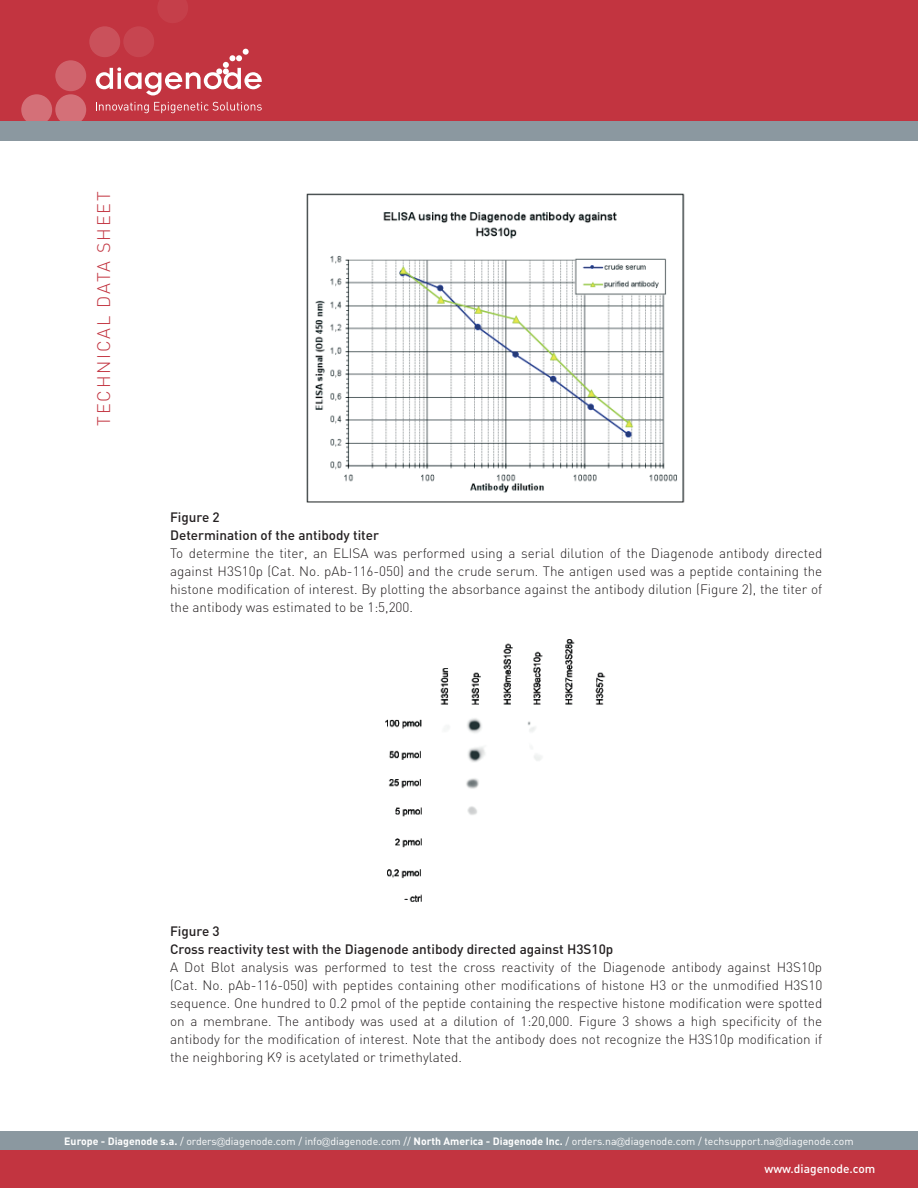
<style>
.page{position:relative;width:918px;height:1188px;background:#fff}
.page>*{position:absolute;margin:0;border:0;box-sizing:border-box;transform-origin:0 0}
.t1{font:300 18px "DIN";letter-spacing:.1em;color:#c23440}
.BODY{font:300 13.5px/18px "DIN";color:#231f20;text-align:justify}
.BODY-2{font:500 13.5px "DIN";color:#231f20}
.t2{font:500 12px "DIN";color:#fff}
.t3{font:10.5px "DIN";color:#fff}
.s1{font-weight:700}
.s2{font-family:"Gill Sans";font-weight:300}
</style>
<div class="page">
<div style="left:0;top:1131px;width:918px;height:20px;background:#8b98a0"></div>
<div style="left:0;top:0;width:918px;height:121px;background:#c23440"></div>
<div style="left:55px;top:94px;width:31px;height:31px;background:#d47078;border-radius:50%"></div>
<div style="left:21px;top:94px;width:31px;height:31px;background:#d47078;border-radius:50%"></div>
<div style="left:55px;top:60px;width:31px;height:31px;background:#d0636c;border-radius:50%"></div>
<div style="left:89px;top:26px;width:31px;height:31px;background:#ca515b;border-radius:50%"></div>
<div style="left:123px;top:26px;width:31px;height:31px;background:#c74550;border-radius:50%"></div>
<svg style="left:158px;top:0;width:30px;height:23px"></svg>
<div style="left:0;top:121px;width:918px;height:20px;background:#8b98a0"></div>
<div style="left:0;top:1151px;width:918px;height:37px;background:#c23440"></div>
<svg style="left:96px;top:49px;width:166px;height:46px"></svg>
<svg style="left:96px;top:102px;width:166px;height:11px"></svg>
<img style="left:306px;top:193px;width:379px;height:310px">
<img style="left:385px;top:639px;width:221px;height:264px">
<h1 class="t1" style="left:93px;top:426px;width:236px;rotate:-90deg">TECHNICAL DATA SHEET</h1>
<p class="BODY-2" style="left:170px;top:508px;width:51px">Figure 2</p>
<p class="BODY-2" style="left:170px;top:526px;width:210px">Determination of the antibody titer</p>
<p class="BODY" style="left:170px;top:544px;width:654px">To determine the titer, an ELISA was performed using a serial dilution of the Diagenode antibody directed against H3S10p (Cat. No. pAb-116-050) and the crude serum. The antigen used was a peptide containing the histone modification of interest. By plotting the absorbance against the antibody dilution (Figure 2), the titer of the antibody was estimated to be 1:5,200.</p>
<p class="BODY-2" style="left:170px;top:922px;width:51px">Figure 3</p>
<p class="BODY-2" style="left:170px;top:940px;width:445px">Cross reactivity test with the Diagenode antibody directed against H3S10p</p>
<p class="BODY" style="left:170px;top:958px;width:654px">A Dot Blot analysis was performed to test the cross reactivity of the Diagenode antibody against H3S10p (Cat. No. pAb-116-050) with peptides containing other modifications of histone H3 or the unmodified H3S10 sequence. One hundred to 0.2 pmol of the peptide containing the respective histone modification were spotted on a membrane. The antibody was used at a dilution of 1:20,000. Figure 3 shows a high specificity of the antibody for the modification of interest. Note that the antibody does not recognize the H3S10p modification if the neighboring K9 is acetylated or trimethylated.</p>
<p class="t3" style="left:64px;top:1134px;width:791px"><span class="s1">Europe - Diagenode s.a.</span> / orders<span class="s2">@</span>diagenode.com / info<span class="s2">@</span>diagenode.com // <span class="s1">North America - Diagenode Inc.</span> / orders.na<span class="s2">@</span>diagenode.com / techsupport.na<span class="s2">@</span>diagenode.com</p>
<p class="t2" style="left:764px;top:1161px;width:113px">www.diagenode.com</p>
</div>
